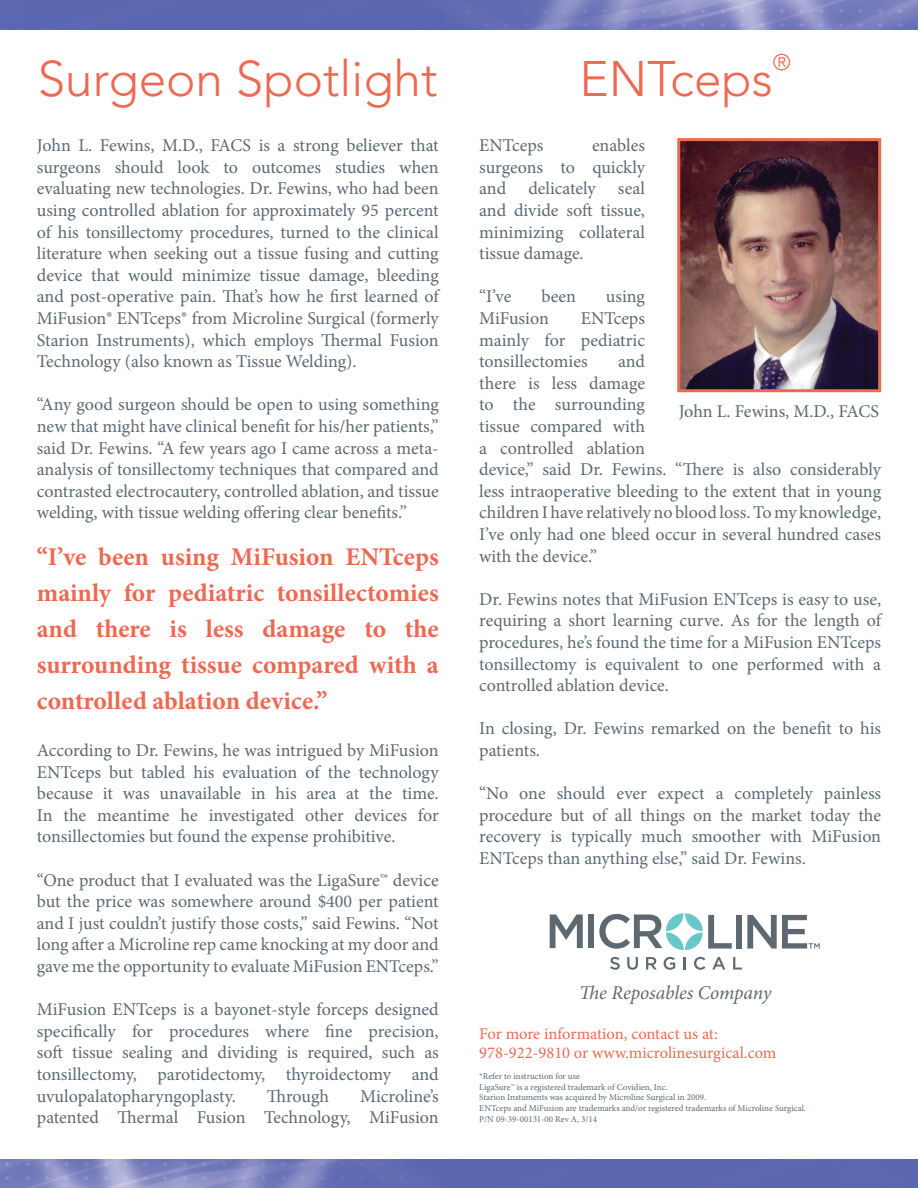
<style>
.page{position:relative;width:918px;height:1188px;background:#fff}
.page>*{position:absolute;margin:0;border:0;box-sizing:border-box;transform-origin:0 0}
.t1{font:300 49.5px "Avenir LT Std";color:#ec6952}
.t2{font:700 25.5px/36px "Minion Pro";color:#ec6952;text-align:justify}
.t3{font:300 22.5px "Avenir LT Std";color:#ec6952}
.t4{font:italic 19.5px "Minion Pro";letter-spacing:-.005em;color:#5d6871}
.t5{font:18px/21.6px "Minion Pro";color:#5d6871;text-align:justify}
.t6{font:16.5px "Minion Pro";color:#ec6952}
.t7{font:9px "Minion Pro";color:#5d6871}
</style>
<div class="page">
<svg style="left:550px;top:914px;width:33px;height:34px"></svg>
<div style="left:588px;top:914px;width:6px;height:34px;background:#5d6871"></div>
<svg style="left:599px;top:913px;width:133px;height:37px"></svg>
<div style="left:736px;top:915px;width:6px;height:34px;background:#5d6871"></div>
<svg style="left:610px;top:957px;width:10px;height:13px"></svg>
<svg style="left:627px;top:957px;width:11px;height:13px"></svg>
<svg style="left:646px;top:957px;width:11px;height:13px"></svg>
<svg style="left:664px;top:957px;width:11px;height:13px"></svg>
<svg style="left:683px;top:957px;width:3px;height:13px"></svg>
<svg style="left:694px;top:957px;width:11px;height:13px"></svg>
<svg style="left:712px;top:957px;width:13px;height:13px"></svg>
<svg style="left:733px;top:957px;width:9px;height:13px"></svg>
<svg style="left:747px;top:915px;width:73px;height:34px"></svg>
<img style="left:681px;top:142px;width:196px;height:246px">
<div style="left:677px;top:138px;width:204px;height:254px;border:3px solid #ec6952"></div>
<img style="left:0;top:0;width:918px;height:30px">
<img style="left:0;top:1160px;width:918px;height:28px">
<p class="t1" style="left:38px;top:50px;width:401px">Surgeon Spotlight</p>
<p class="t5" style="left:37px;top:135px;width:403px">John L. Fewins, M.D., FACS is a strong believer that surgeons should look to outcomes studies when evaluating new technologies. Dr. Fewins, who had been using controlled ablation for approximately 95 percent of his tonsillectomy procedures, turned to the clinical literature when seeking out a tissue fusing and cutting device that would minimize tissue damage, bleeding and post-operative pain. That’s how he first learned of MiFusion® ENTceps® from Microline Surgical (formerly Starion Instruments), which employs Thermal Fusion Technology (also known as Tissue Welding).</p>
<p class="t5" style="left:37px;top:394px;width:403px">“Any good surgeon should be open to using something new that might have clinical benefit for his/her patients,” said Dr. Fewins. “A few years ago I came across a meta&shy;analysis of tonsillectomy techniques that compared and contrasted electrocautery, controlled ablation, and tissue welding, with tissue welding offering clear benefits.”</p>
<p class="t2" style="left:37px;top:539px;width:403px">“I’ve been using MiFusion ENTceps mainly for pediatric tonsillectomies and there is less damage to the surrounding tissue compared with a controlled ablation device.”</p>
<p class="t5" style="left:37px;top:740px;width:403px">According to Dr. Fewins, he was intrigued by MiFusion ENTceps but tabled his evaluation of the technology because it was unavailable in his area at the time.<br>In the meantime he investigated other devices for tonsillectomies but found the expense prohibitive.</p>
<p class="t5" style="left:37px;top:869px;width:403px">“One product that I evaluated was the LigaSure™ device but the price was somewhere around $400 per patient and I just couldn’t justify those costs,” said Fewins. “Not long after a Microline rep came knocking at my door and gave me the opportunity to evaluate MiFusion ENTceps.”</p>
<p class="t5" style="left:37px;top:999px;width:403px">MiFusion ENTceps is a bayonet-style forceps designed specifically for procedures where fine precision, soft tissue sealing and dividing is required, such as tonsillectomy, parotidectomy, thyroidectomy and uvulopalatopharyngoplasty.</p>
<p class="t5" style="left:267px;top:1085px;width:64px">Through</p>
<p class="t5" style="left:37px;top:1085px;width:403px;text-align:right">Microline’s<br>patented Thermal Fusion Technology, MiFusion</p>
<p class="t1" style="left:580px;top:50px;width:195px">ENTceps</p>
<p class="t3" style="left:773px;top:49px;width:19px">®</p>
<p class="t5" style="left:479px;top:135px;width:167px;text-indent:113px">enables surgeons to quickly and delicately seal and divide soft tissue, minimizing collateral tissue damage.</p>
<p class="t5" style="left:479px;top:286px;width:34px">“I’ve</p>
<p class="t5" style="left:541px;top:286px;width:36px">been</p>
<p class="t5" style="left:606px;top:286px;width:41px">using</p>
<p class="t5" style="left:479px;top:308px;width:71px">MiFusion</p>
<p class="t5" style="left:479px;top:135px;width:66px">ENTceps</p>
<p class="t5" style="left:479px;top:308px;width:167px;text-indent:102px">ENTceps mainly for pediatric tonsillectomies</p>
<p class="t5" style="left:479px;top:351px;width:403px;text-align:left;text-indent:139px">and<br>there is less damage<br>to the surrounding<br>tissue compared with<br>a controlled ablation<br>device,” said Dr. Fewins. “There is also considerably less intraoperative bleeding to the extent that in young children I have relatively no blood loss. To my knowledge,<br>I’ve only had one bleed occur in several hundred cases with the device.”</p>
<p class="t5" style="left:479px;top:588px;width:403px">Dr. Fewins notes that MiFusion ENTceps is easy to use, requiring a short learning curve. As for the length of procedures, he’s found the time for a MiFusion ENTceps tonsillectomy is equivalent to one performed with a controlled ablation device.</p>
<p class="t5" style="left:479px;top:718px;width:403px">In closing, Dr. Fewins remarked on the benefit to his patients.</p>
<p class="t5" style="left:479px;top:783px;width:403px">“No one should ever expect a completely painless procedure but of all things on the market today the recovery is typically much smoother with MiFusion ENTceps than anything else,” said Dr. Fewins.</p>
<p class="t5" style="left:679px;top:401px;width:202px">John L. Fewins, M.D., FACS</p>
<p class="t4" style="left:579px;top:979px;width:194px">The Reposables Company</p>
<p class="t6" style="left:479px;top:1022px;width:240px">For more information, contact us at:</p>
<p class="t6" style="left:479px;top:1042px;width:299px">978-922-9810 or www.microlinesurgical.com</p>
<p class="t7" style="left:479px;top:1070px;width:102px">*Refer to instruction for use</p>
<p class="t7" style="left:479px;top:1081px;width:190px">LigaSure™ is a registered trademark of Covidien, Inc.</p>
<p class="t7" style="left:479px;top:1091px;width:228px">Starion Instuments was acquired by Microline Surgical in 2009.</p>
<p class="t7" style="left:479px;top:1102px;width:328px">ENTceps and MiFusion are trademarks and/or registered trademarks of Microline Surgical.</p>
<p class="t7" style="left:479px;top:1113px;width:119px">P/N 09-39-00131-00 Rev A, 3/14</p>
</div>
